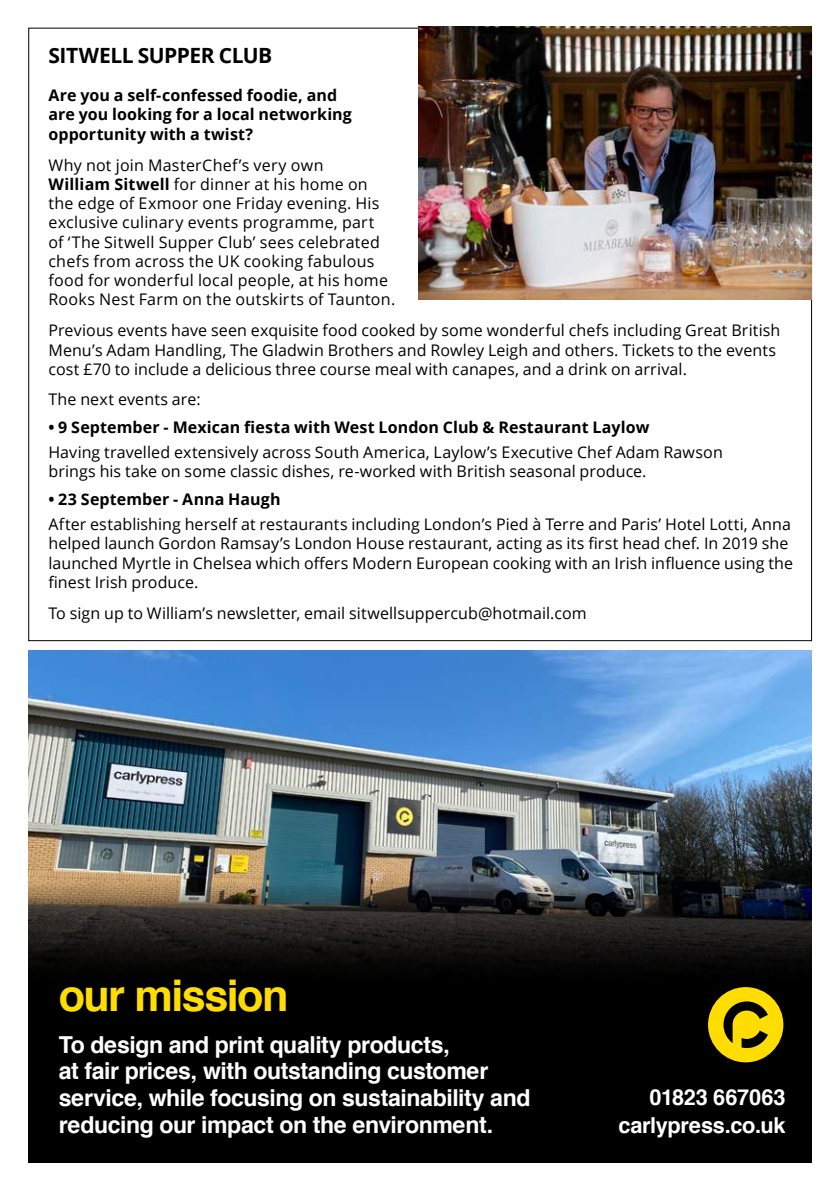
<style>
.page{position:relative;width:840px;height:1191px;background:#fff}
.page>*{position:absolute;margin:0;border:0;box-sizing:border-box;transform-origin:0 0}
.t1{font:700 43.6px "Helvetica";letter-spacing:-.035em;color:#fd0}
.t2{font:700 23.4px/26.8px "Helvetica";letter-spacing:-.02em;color:#fff}
.t3{font:700 22px/28px "Helvetica";letter-spacing:-.015em;color:#fff;text-align:right}
.t4{font:700 21px "Open Sans";letter-spacing:-.025em;color:#000}
.t5{font:16px/19.2px "Open Sans";letter-spacing:.01em;color:#000}
.t6{font:700 16px/19.2px "Open Sans";letter-spacing:.005em;color:#000}
.s1{font-weight:700}
</style>
<div class="page">
<img style="left:28px;top:650px;width:783px;height:232px">
<div style="left:28px;top:990px;width:783px;height:172px;background:#000"></div>
<svg style="left:28px;top:882px;width:783px;height:108px"></svg>
<svg style="left:707px;top:987px;width:76px;height:75px"></svg>
<img style="left:418px;top:27px;width:393px;height:272px">
<h3 class="t4" style="left:48px;top:40px;width:225px">SITWELL SUPPER CLUB</h3>
<p class="t6" style="left:48px;top:85px;width:305px">Are you a self-confessed foodie, and are you looking for a local networking opportunity with a twist?</p>
<p class="t5" style="left:48px;top:155px;width:348px">Why not join MasterChef’s very own<br><span class="s1">William Sitwell</span> for dinner at his home on the edge of Exmoor one Friday evening. His exclusive culinary events programme, part<br>of ‘The Sitwell Supper Club’ sees celebrated chefs from across the UK cooking fabulous food for wonderful local people, at his home Rooks Nest Farm on the outskirts of Taunton.</p>
<p class="t5" style="left:48px;top:321px;width:733px">Previous events have seen exquisite food cooked by some wonderful chefs including Great British<br>Menu’s Adam Handling, The Gladwin Brothers and Rowley Leigh and others. Tickets to the events cost £70 to include a delicious three course meal with canapes, and a drink on arrival.</p>
<p class="t5" style="left:48px;top:389px;width:154px">The next events are:</p>
<p class="t6" style="left:48px;top:417px;width:602px">• 9 September - Mexican fiesta with West London Club &amp; Restaurant Laylow</p>
<p class="t5" style="left:48px;top:442px;width:675px">Having travelled extensively across South America, Laylow’s Executive Chef Adam Rawson brings his take on some classic dishes, re-worked with British seasonal produce.</p>
<p class="t6" style="left:48px;top:489px;width:233px">• 23 September - Anna Haugh</p>
<p class="t5" style="left:48px;top:514px;width:745px">After establishing herself at restaurants including London’s Pied à Terre and Paris’ Hotel Lotti, Anna helped launch Gordon Ramsay’s London House restaurant, acting as its first head chef. In 2019 she launched Myrtle in Chelsea which offers Modern European cooking with an Irish influence using the finest Irish produce.</p>
<p class="t5" style="left:48px;top:603px;width:539px">To sign up to William’s newsletter, email sitwellsuppercub@hotmail.com</p>
<h1 class="t1" style="left:59px;top:960px;width:231px">our mission</h1>
<h2 class="t2" style="left:59px;top:1031px;width:473px">To design and print quality products,<br>at fair prices, with outstanding customer service, while focusing on sustainability and reducing our impact on the environment.</h2>
<h3 class="t3" style="left:618px;top:1084px;width:168px">01823 667063 carlypress.co.uk</h3>
</div>
